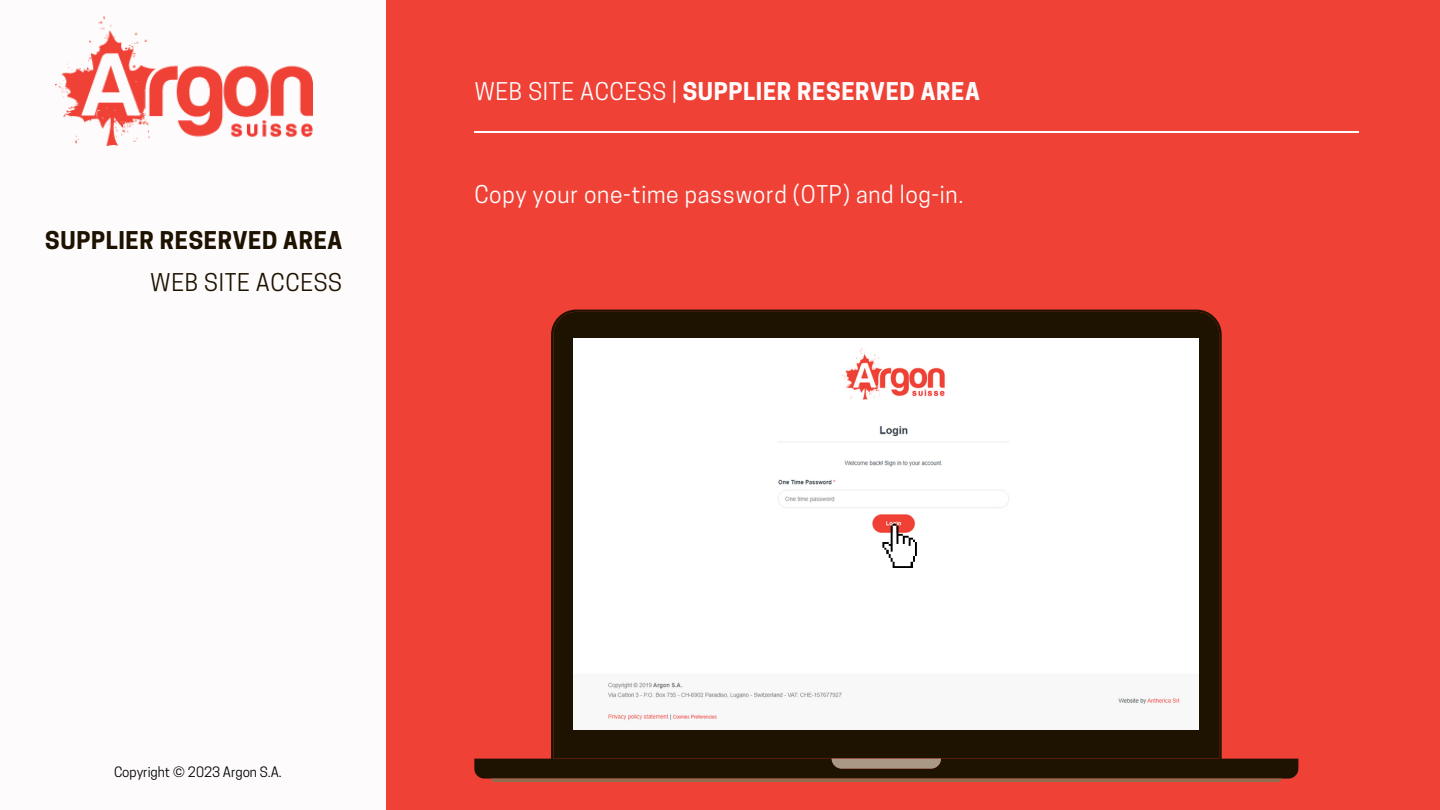
<style>
.page{position:relative;width:1440px;height:810px;background:#fdfbfb}
.page>*{position:absolute;margin:0;border:0;box-sizing:border-box;transform-origin:0 0}
.t1{font:23px "Cooper Hewitt";letter-spacing:.03em;color:#fdfbfb}
.t2{font:700 23px "Cooper Hewitt";letter-spacing:.03em;color:#fdfbfb}
.t3{font:700 23px "Cooper Hewitt";letter-spacing:.03em;color:#1e1200}
.t4{font:23px "Cooper Hewitt";letter-spacing:.03em;color:#1e1200}
.t5{font:13.4px "Cooper Hewitt";color:#000}
.s1{font-weight:400}
</style>
<div class="page">
<div style="left:386px;top:0;width:1054px;height:810px;background:#ef4135"></div>
<hr style="left:474px;top:132px;width:885px;height:1px;background:#fdfbfb">
<svg style="left:474px;top:310px;width:824px;height:469px"></svg>
<svg style="left:832px;top:759px;width:109px;height:10px"></svg>
<hr style="left:491px;top:779px;width:790px;height:3px;background:#8e6e50">
<div style="left:574px;top:338px;width:625px;height:391px;background:#fff"></div>
<img style="left:56px;top:16px;width:256px;height:129px">
<svg style="left:882px;top:524px;width:35px;height:44px;background:#cab3b2"></svg>
<p class="t3" style="left:45px;top:232px;width:299px">SUPPLIER RESERVED AREA</p>
<p class="t4" style="left:150px;top:273px;width:193px">WEB SITE ACCESS</p>
<p class="t2" style="left:474px;top:83px;width:507px"><span class="s1">WEB SITE ACCESS |</span> SUPPLIER RESERVED AREA</p>
<p class="t1" style="left:474px;top:186px;width:490px">Copy your one-time password (OTP) and log-in.</p>
<p class="t5" style="left:114px;top:767px;width:169px">Copyright © 2023 Argon S.A.</p>
</div>
